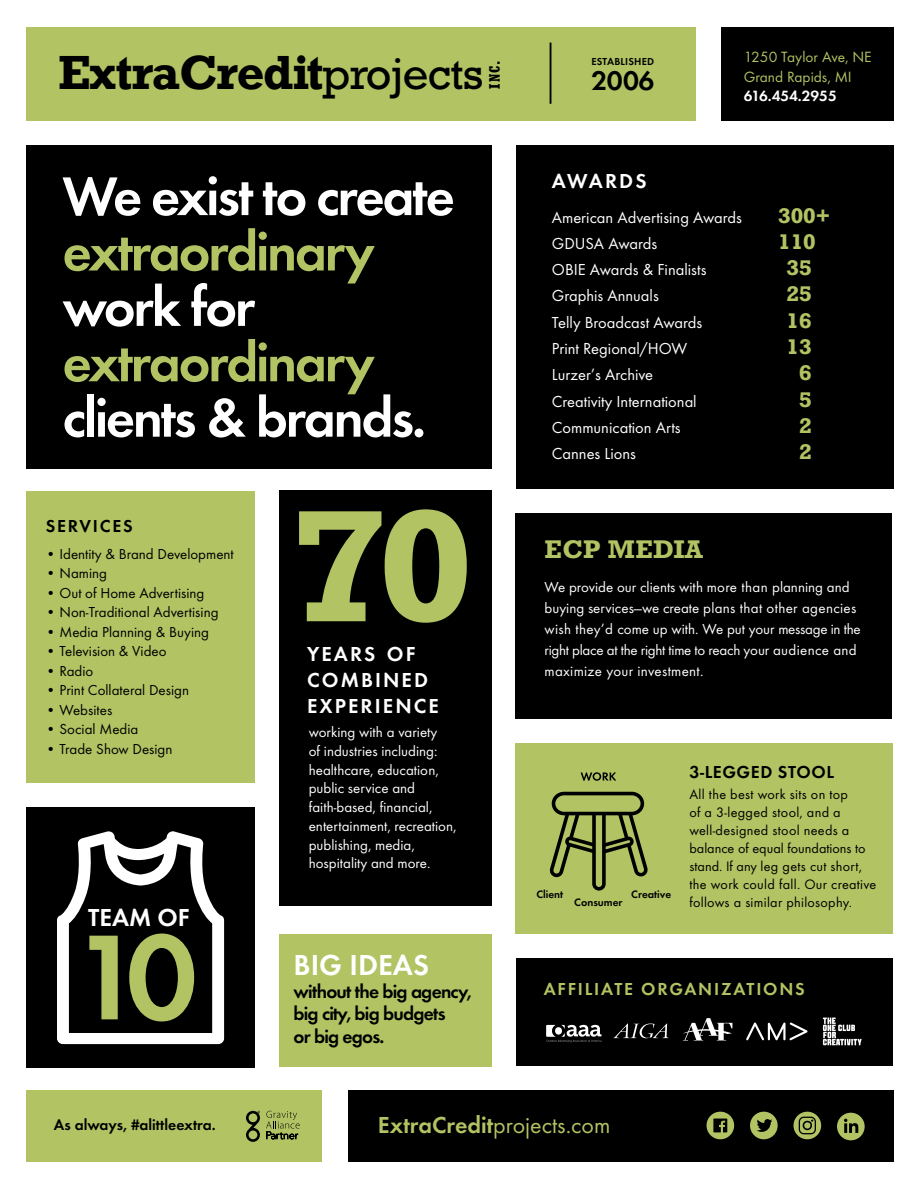
<style>
.page{position:relative;width:918px;height:1188px;background:#fff}
.page>*{position:absolute;margin:0;border:0;box-sizing:border-box;transform-origin:0 0}
.t1{font:700 149.4px "Rockwell";color:#b2c363}
.t2{font:700 125.55px "Function";color:#b2c363}
.t3{font:700 56.4px "Function";letter-spacing:-.04em;color:#fff}
.t4{font:700 56.4px "Function";letter-spacing:-.04em;color:#b2c363}
.t5{font:700 45px "Rockwell";letter-spacing:-.025em;color:#000}
.t6{font:700 30px "Function";color:#fff}
.t7{font:700 28.05px "Function";color:#000}
.t8{font:700 25.5px "Function";color:#fff}
.t9{font:24px "Function";color:#b2c363}
.t10{font:700 24px "Rockwell";letter-spacing:.02em;color:#b2c363}
.t11{font:700 21px/26px "Function";letter-spacing:.1em;color:#fff}
.t12{font:700 19.95px "Rockwell";color:#b2c363}
.t13{font:700 19.5px/22.5px "Function";letter-spacing:-.04em;color:#000}
.t14{font:700 18px "Function";letter-spacing:.1em;color:#b2c363}
.t15{font:700 18px "Function";letter-spacing:.035em;color:#000}
.t16{font:700 18px "Function";letter-spacing:.1em;color:#000}
.t17{font:16.5px "Function";color:#fff}
.t18{font:700 15.75px "Function";color:#000}
.t19{font:15.45px/19.6px "Function";color:#b2c363}
.t20{font:700 15.45px "Function";color:#fff}
.t21{font:15px/18.8px "Function";color:#fff}
.t22{font:15px "Function";color:#000}
.t23{font:700 condensed 15px "Rockwell";color:#000}
.t24{font:14.25px/18px "Function";letter-spacing:.02em;color:#000}
.t25{font:700 11.25px "Function";color:#000}
.t26{font:700 10.5px "Function";letter-spacing:.02em;color:#000}
.s1{font-weight:400}
.s2{font-weight:700}
</style>
<div class="page">
<div style="left:515px;top:743px;width:378px;height:191px;background:#b2c363"></div>
<div style="left:26px;top:27px;width:670px;height:93px;background:#b2c363"></div>
<div style="left:722px;top:27px;width:172px;height:93px;background:#000"></div>
<div style="left:348px;top:1091px;width:545px;height:71px;background:#000"></div>
<div style="left:26px;top:1091px;width:295px;height:71px;background:#b2c363"></div>
<div style="left:279px;top:934px;width:212px;height:132px;background:#b2c363"></div>
<div style="left:27px;top:492px;width:228px;height:291px;background:#b2c363"></div>
<div style="left:26px;top:145px;width:466px;height:324px;background:#000"></div>
<div style="left:515px;top:513px;width:377px;height:206px;background:#000"></div>
<div style="left:279px;top:490px;width:212px;height:416px;background:#000"></div>
<div style="left:27px;top:807px;width:228px;height:261px;background:#000"></div>
<div style="left:516px;top:145px;width:378px;height:343px;background:#000"></div>
<svg style="left:707px;top:1112px;width:27px;height:27px"></svg>
<svg style="left:750px;top:1112px;width:28px;height:27px"></svg>
<svg style="left:794px;top:1112px;width:27px;height:27px"></svg>
<svg style="left:837px;top:1113px;width:28px;height:27px"></svg>
<svg style="left:57px;top:831px;width:167px;height:213px"></svg>
<svg style="left:549px;top:792px;width:99px;height:99px"></svg>
<svg style="left:581px;top:772px;width:35px;height:9px"></svg>
<div style="left:516px;top:958px;width:376px;height:108px;background:#000"></div>
<svg style="left:246px;top:1111px;width:14px;height:31px"></svg>
<svg style="left:266px;top:1111px;width:34px;height:28px"></svg>
<svg style="left:683px;top:1018px;width:49px;height:23px"></svg>
<svg style="left:546px;top:1025px;width:55px;height:17px"></svg>
<svg style="left:823px;top:1018px;width:39px;height:27px"></svg>
<svg style="left:746px;top:1022px;width:62px;height:18px"></svg>
<svg style="left:613px;top:1023px;width:56px;height:15px"></svg>
<hr style="left:550px;top:43px;width:1px;height:61px;background:#000">
<h3 class="t5" style="left:58px;top:43px;width:427px">ExtraCredit<span class="s1">projects</span></h3>
<p class="t23" style="left:486px;top:89px;width:29px;rotate:-90deg">INC.</p>
<h3 class="t3" style="left:63px;top:163px;width:394px">We exist to create</h3>
<h3 class="t4" style="left:63px;top:218px;width:314px">extraordinary</h3>
<h3 class="t3" style="left:63px;top:274px;width:194px">work for</h3>
<h3 class="t4" style="left:63px;top:329px;width:314px">extraordinary</h3>
<h3 class="t3" style="left:63px;top:384px;width:365px">clients &amp; brands.</h3>
<p class="t16" style="left:46px;top:516px;width:89px">SERVICES</p>
<p class="t22" style="left:46px;top:545px;width:190px">• Identity &amp; Brand Development</p>
<p class="t22" style="left:46px;top:565px;width:63px">• Naming</p>
<p class="t22" style="left:46px;top:584px;width:160px">• Out of Home Advertising</p>
<p class="t22" style="left:46px;top:604px;width:174px">• Non-Traditional Advertising</p>
<p class="t22" style="left:46px;top:623px;width:165px">• Media Planning &amp; Buying</p>
<p class="t22" style="left:46px;top:643px;width:122px">• Television &amp; Video</p>
<p class="t22" style="left:46px;top:662px;width:49px">• Radio</p>
<p class="t22" style="left:46px;top:682px;width:145px">• Print Collateral Design</p>
<p class="t22" style="left:46px;top:701px;width:68px">• Websites</p>
<p class="t22" style="left:46px;top:721px;width:94px">• Social Media</p>
<p class="t22" style="left:46px;top:740px;width:128px">• Trade Show Design</p>
<h3 class="t8" style="left:88px;top:902px;width:103px">TEAM OF</h3>
<h2 class="t2" style="left:73px;top:903px;width:126px">10</h2>
<h1 class="t1" style="left:293px;top:470px;width:181px">70</h1>
<h3 class="t11" style="left:307px;top:641px;width:133px">YEARS OF<br>COMBINED<br>EXPERIENCE</h3>
<p class="t21" style="left:309px;top:723px;width:149px">working with a variety<br>of industries including: healthcare, education, public service and faith-based, financial, entertainment, recreation, publishing, media, hospitality and more.</p>
<h3 class="t6" style="left:294px;top:947px;width:137px">BIG IDEAS</h3>
<h3 class="t13" style="left:294px;top:980px;width:180px">without the big agency, big city, big budgets<br>or big egos.</h3>
<p class="t26" style="left:591px;top:56px;width:64px">ESTABLISHED</p>
<h3 class="t7" style="left:591px;top:64px;width:65px">2006</h3>
<h3 class="t11" style="left:552px;top:168px;width:96px">AWARDS</h3>
<p class="t19" style="left:744px;top:47px;width:129px">1250 Taylor Ave, NE<br>Grand Rapids, MI</p>
<p class="t20" style="left:744px;top:87px;width:95px">616.454.2955</p>
<p class="t17" style="left:552px;top:208px;width:192px">American Advertising Awards</p>
<h3 class="t12" style="left:778px;top:202px;width:54px">300+</h3>
<p class="t17" style="left:552px;top:260px;width:156px">OBIE Awards &amp; Finalists</p>
<h3 class="t12" style="left:787px;top:255px;width:27px">35</h3>
<p class="t17" style="left:552px;top:234px;width:107px">GDUSA Awards</p>
<h3 class="t12" style="left:778px;top:229px;width:39px">110</h3>
<p class="t17" style="left:552px;top:286px;width:108px">Graphis Annuals</p>
<h3 class="t12" style="left:787px;top:281px;width:27px">25</h3>
<p class="t17" style="left:552px;top:313px;width:152px">Telly Broadcast Awards</p>
<h3 class="t12" style="left:787px;top:308px;width:27px">16</h3>
<p class="t17" style="left:552px;top:339px;width:137px">Print Regional/HOW</p>
<h3 class="t12" style="left:787px;top:334px;width:27px">13</h3>
<p class="t17" style="left:552px;top:392px;width:146px">Creativity International</p>
<h3 class="t12" style="left:799px;top:387px;width:14px">5</h3>
<p class="t17" style="left:552px;top:418px;width:130px">Communication Arts</p>
<h3 class="t12" style="left:799px;top:413px;width:14px">2</h3>
<p class="t17" style="left:552px;top:365px;width:103px">Lurzer’s Archive</p>
<h3 class="t12" style="left:799px;top:360px;width:14px">6</h3>
<p class="t17" style="left:552px;top:444px;width:86px">Cannes Lions</p>
<h3 class="t12" style="left:799px;top:439px;width:14px">2</h3>
<h3 class="t10" style="left:545px;top:533px;width:160px">ECP MEDIA</h3>
<p class="t21" style="left:545px;top:577px;width:318px;line-height:21px">We provide our clients with more than planning and buying services—we create plans that other agencies wish they’d come up with. We put your message in the right place at the right time to reach your audience and maximize your investment.</p>
<p class="t25" style="left:536px;top:887px;width:28px">Client</p>
<p class="t25" style="left:574px;top:896px;width:50px">Consumer</p>
<p class="t25" style="left:631px;top:887px;width:41px">Creative</p>
<p class="t15" style="left:689px;top:762px;width:146px">3-LEGGED STOOL</p>
<p class="t24" style="left:689px;top:785px;width:189px">All the best work sits on top<br>of a 3-legged stool, and a well-designed stool needs a balance of equal foundations to stand. If any leg gets cut short, the work could fall. Our creative follows a similar philosophy.</p>
<p class="t14" style="left:544px;top:978px;width:263px">AFFILIATE ORGANIZATIONS</p>
<p class="t18" style="left:54px;top:1115px;width:163px">As always, #alittleextra.</p>
<h3 class="t9" style="left:378px;top:1111px;width:234px"><span class="s2">ExtraCredit</span>projects.com</h3>
</div>
